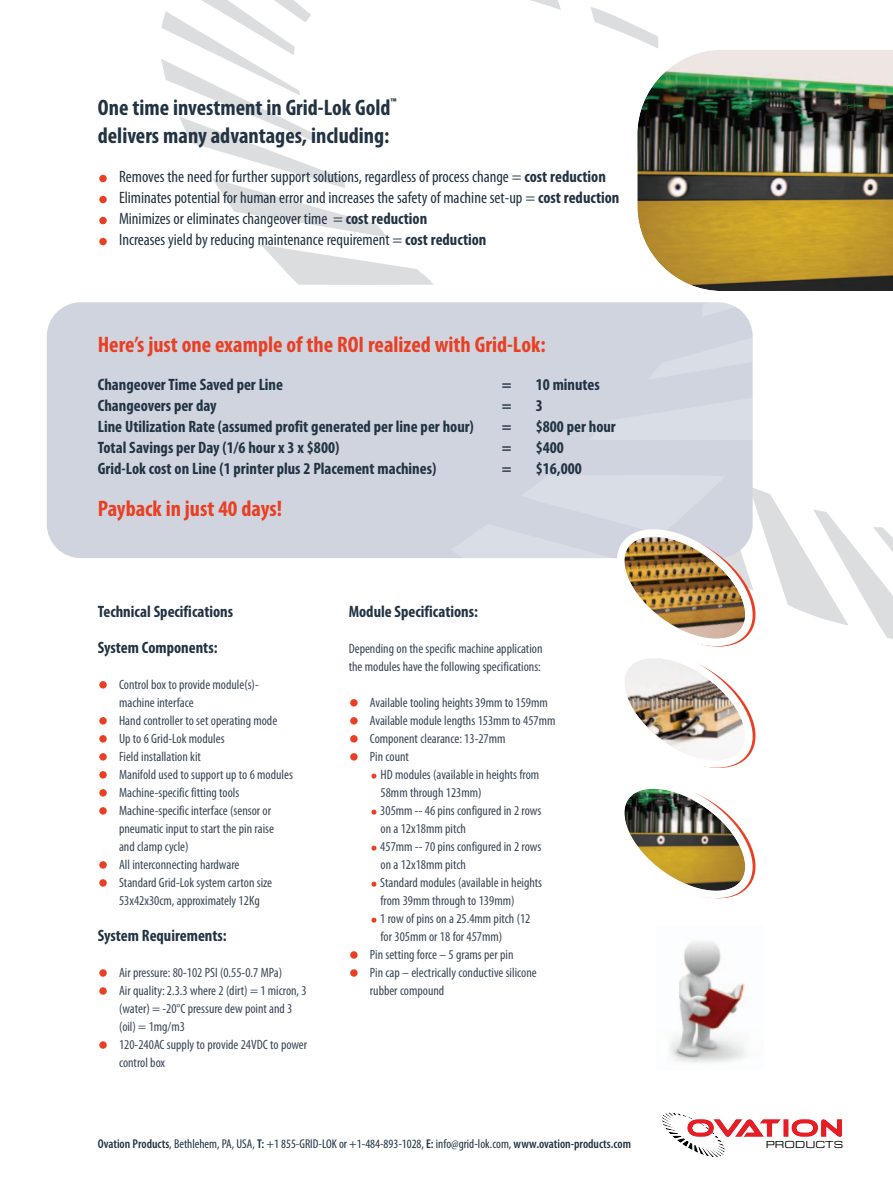
<style>
.page{position:relative;width:893px;height:1187px;background:#fff}
.page>*{position:absolute;margin:0;border:0;box-sizing:border-box;transform-origin:0 0}
.t1{font:700 condensed 22.5px "Myriad Pro";color:#e93f23}
.t2{font:700 condensed 22.5px/28.5px "Myriad Pro";color:#223343}
.t3{font:700 condensed 16.5px/36px "Myriad Pro";color:#223343}
.t4{font:condensed 16.5px/21px "Myriad Pro";color:#223343}
.t5{font:condensed 13.5px/18px "Myriad Pro";color:#3a4857}
.t6{font:condensed 12.75px "Myriad Pro";color:#223343}
.t7{font:9.75px "Eurostile LT Extended Two";color:#040503}
.s1{font-weight:700}
.s2{font-weight:600}
</style>
<div class="page">
<svg style="left:530px;top:0;width:31px;height:10px"></svg>
<svg style="left:591px;top:7px;width:63px;height:28px"></svg>
<svg style="left:161px;top:0;width:226px;height:237px"></svg>
<svg style="left:261px;top:245px;width:173px;height:40px"></svg>
<img style="left:629px;top:35px;width:264px;height:256px">
<div style="left:99px;top:735px;width:8px;height:7px;background:#e93f23;border-radius:50%"></div>
<div style="left:99px;top:717px;width:8px;height:7px;background:#e93f23;border-radius:50%"></div>
<div style="left:99px;top:681px;width:8px;height:7px;background:#e93f23;border-radius:50%"></div>
<div style="left:99px;top:753px;width:8px;height:7px;background:#e93f23;border-radius:50%"></div>
<div style="left:99px;top:771px;width:8px;height:7px;background:#e93f23;border-radius:50%"></div>
<div style="left:99px;top:789px;width:8px;height:7px;background:#e93f23;border-radius:50%"></div>
<div style="left:99px;top:807px;width:8px;height:7px;background:#e93f23;border-radius:50%"></div>
<div style="left:99px;top:861px;width:8px;height:7px;background:#e93f23;border-radius:50%"></div>
<div style="left:99px;top:879px;width:8px;height:7px;background:#e93f23;border-radius:50%"></div>
<div style="left:99px;top:969px;width:8px;height:7px;background:#e93f23;border-radius:50%"></div>
<div style="left:99px;top:987px;width:8px;height:7px;background:#e93f23;border-radius:50%"></div>
<div style="left:99px;top:1041px;width:8px;height:7px;background:#e93f23;border-radius:50%"></div>
<div style="left:350px;top:951px;width:8px;height:7px;background:#e93f23;border-radius:50%"></div>
<svg style="left:371px;top:917px;width:5px;height:5px"></svg>
<div style="left:350px;top:969px;width:8px;height:7px;background:#e93f23;border-radius:50%"></div>
<svg style="left:662px;top:1112px;width:180px;height:45px"></svg>
<div style="left:99px;top:175px;width:8px;height:7px;background:#e93f23;border-radius:50%"></div>
<div style="left:99px;top:196px;width:8px;height:7px;background:#e93f23;border-radius:50%"></div>
<div style="left:99px;top:217px;width:8px;height:7px;background:#e93f23;border-radius:50%"></div>
<div style="left:99px;top:238px;width:8px;height:7px;background:#e93f23;border-radius:50%"></div>
<svg style="left:326px;top:311px;width:567px;height:588px"></svg>
<img style="left:670px;top:940px;width:77px;height:124px">
<h1 class="t2" style="left:98px;top:95px;width:300px">One time investment in Grid-Lok Gold<sup>™ </sup>delivers many advantages, including:</h1>
<p class="t4" style="left:119px;top:168px;width:502px">Removes the need for further support solutions, regardless of process change = <span class="s1">cost reduction </span>Eliminates potential for human error and increases the safety of machine set-up = <span class="s1">cost reduction </span>Minimizes or eliminates changeover time = <span class="s1">cost reduction<br></span>Increases yield by reducing maintenance requirement = <span class="s1">cost reduction</span></p>
<h1 class="t1" style="left:98px;top:336px;width:449px">Here’s just one example of the ROI realized with Grid-Lok:</h1>
<p class="t3" style="left:98px;top:367px;width:187px">Changeover Time Saved per Line</p>
<p class="t3" style="left:502px;top:367px;width:11px">=</p>
<p class="t3" style="left:536px;top:367px;width:66px">10 minutes</p>
<p class="t3" style="left:98px;top:388px;width:120px">Changeovers per day</p>
<p class="t3" style="left:502px;top:388px;width:11px">=</p>
<p class="t3" style="left:536px;top:388px;width:9px">3</p>
<p class="t3" style="left:98px;top:409px;width:378px">Line Utilization Rate (assumed profit generated per line per hour)</p>
<p class="t3" style="left:502px;top:409px;width:11px">=</p>
<p class="t3" style="left:536px;top:409px;width:81px">$800 per hour</p>
<p class="t3" style="left:98px;top:430px;width:243px">Total Savings per Day (1/6 hour x 3 x $800)</p>
<p class="t3" style="left:502px;top:430px;width:11px">=</p>
<p class="t3" style="left:536px;top:430px;width:30px">$400</p>
<p class="t3" style="left:98px;top:451px;width:340px">Grid-Lok cost on Line (1 printer plus 2 Placement machines)</p>
<p class="t3" style="left:502px;top:451px;width:11px">=</p>
<p class="t3" style="left:536px;top:451px;width:47px">$16,000</p>
<h1 class="t1" style="left:98px;top:500px;width:186px">Payback in just 40 days!</h1>
<p class="t3" style="left:98px;top:594px;width:137px">Technical Specifications<br>System Components:</p>
<p class="t5" style="left:119px;top:676px;width:175px">Control box to provide module(s)- machine interface<br>Hand controller to set operating mode<br>Up to 6 Grid-Lok modules<br>Field installation kit<br>Manifold used to support up to 6 modules<br>Machine-specific fitting tools<br>Machine-specific interface (sensor or pneumatic input to start the pin raise and clamp cycle)<br>All interconnecting hardware<br>Standard Grid-Lok system carton size<br>53x42x30cm, approximately 12Kg</p>
<p class="t3" style="left:98px;top:918px;width:131px">System Requirements:</p>
<p class="t5" style="left:119px;top:964px;width:190px">Air pressure: 80-102 PSI (0.55-0.7 MPa)<br>Air quality: 2.3.3 where 2 (dirt) = 1 micron, 3 (water) = -20°C pressure dew point and 3 (oil) = 1mg/m3<br>120-240AC supply to provide 24VDC to power control box</p>
<p class="t3" style="left:349px;top:594px;width:131px">Module Specifications:</p>
<p class="t5" style="left:349px;top:640px;width:195px">Depending on the specific machine application the modules have the following specifications:</p>
<p class="t5" style="left:370px;top:694px;width:187px">Available tooling heights 39mm to 159mm<br>Available module lengths 153mm to 457mm<br>Component clearance: 13-27mm<br>Pin count</p>
<p class="t5" style="left:381px;top:766px;width:160px">HD modules (available in heights from</p>
<p class="t5" style="left:381px;top:784px;width:102px">58mm through 123mm)</p>
<p class="t5" style="left:380px;top:802px;width:163px">305mm -- 46 pins configured in 2 rows</p>
<p class="t5" style="left:381px;top:820px;width:87px">on a 12x18mm pitch</p>
<p class="t5" style="left:380px;top:838px;width:163px">457mm -- 70 pins configured in 2 rows</p>
<p class="t5" style="left:381px;top:856px;width:87px">on a 12x18mm pitch</p>
<p class="t5" style="left:380px;top:874px;width:163px">Standard modules (available in heights</p>
<p class="t5" style="left:381px;top:892px;width:135px">from 39mm through to 139mm)</p>
<p class="t5" style="left:380px;top:910px;width:152px">1 row of pins on a 25.4mm pitch (12</p>
<p class="t5" style="left:381px;top:928px;width:123px">for 305mm or 18 for 457mm)</p>
<p class="t5" style="left:370px;top:946px;width:145px">Pin setting force – 5 grams per pin</p>
<p class="t5" style="left:370px;top:964px;width:168px">Pin cap – electrically conductive silicone</p>
<p class="t5" style="left:370px;top:982px;width:76px">rubber compound</p>
<p class="t6" style="left:98px;top:1139px;width:535px"><span class="s2">Ovation Products</span>, Bethlehem, PA, USA, <span class="s2">T:</span> +1 855-GRID-LOK or +1-484-893-1028, <span class="s2">E:</span> info@grid-lok.com, <span class="s2">www.ovation-products.com</span></p>
<p class="t7" style="left:766px;top:1138px;width:79px">PRODUCTS</p>
</div>
